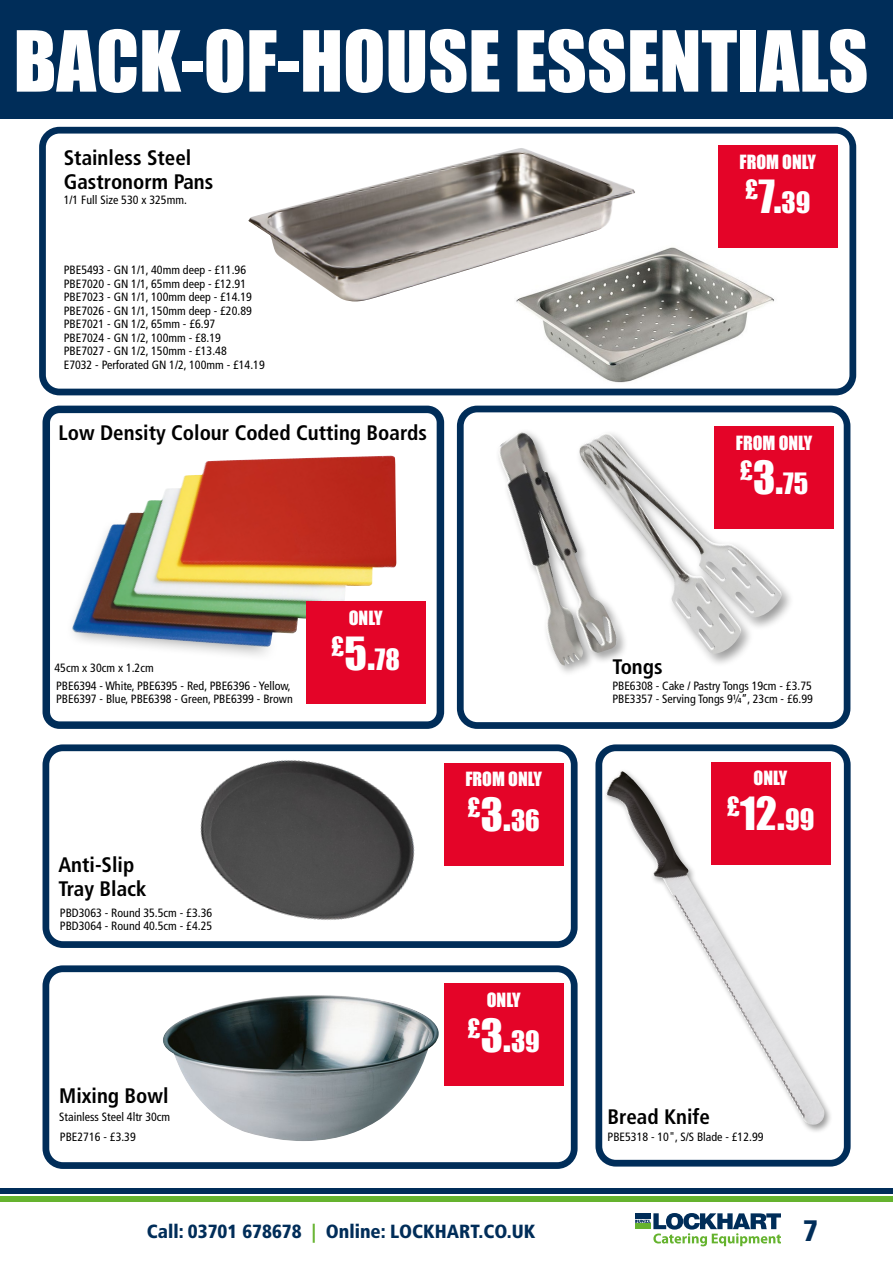
<style>
.page{position:relative;width:893px;height:1263px;background:#fff}
.page>*{position:absolute;margin:0;border:0;box-sizing:border-box;transform-origin:0 0}
.t1{font:77.7px "Impact";color:#fff}
.t2{font:42px "Impact";color:#fff}
.t3{font:900 condensed 29.55px "Frutiger";color:#002d59}
.t4{font:700 condensed 21px/24px "Frutiger";color:#000}
.t5{font:900 condensed 19.05px "Frutiger";color:#002d59}
.t6{font:18px "Impact";color:#fff}
.t7{font:condensed 12px/13.5px "Frutiger";color:#000}
.s1{font-size:27px}
.s2{color:#65b32e}
</style>
<div class="page">
<div style="left:0;top:1188px;width:893px;height:6px;background:#002d59"></div>
<div style="left:0;top:0;width:893px;height:119px;background:#002d59"></div>
<div style="left:0;top:1196px;width:893px;height:6px;background:#65b32e"></div>
<svg style="left:635px;top:1213px;width:145px;height:33px"></svg>
<div style="left:635px;top:1223px;width:15px;height:6px;background:#65b32e"></div>
<div style="left:635px;top:1213px;width:15px;height:6px;background:#002d59"></div>
<div style="left:39px;top:127px;width:817px;height:268px;border:7px solid #002d59;border-radius:17px"></div>
<img style="left:517px;top:247px;width:258px;height:136px">
<div style="left:595px;top:744px;width:256px;height:422px;border:7px solid #002d59;border-radius:17px"></div>
<img style="left:248px;top:148px;width:388px;height:154px">
<div style="left:718px;top:146px;width:119px;height:102px;background:#e40428"></div>
<div style="left:43px;top:406px;width:401px;height:323px;border:8px solid #002d59;border-radius:13px"></div>
<div style="left:65px;top:517px;width:215px;height:144px;background:#000;opacity:.4"></div>
<img style="left:72px;top:456px;width:324px;height:191px">
<div style="left:457px;top:406px;width:393px;height:323px;border:7px solid #002d59;border-radius:17px"></div>
<div style="left:715px;top:427px;width:119px;height:102px;background:#e40428"></div>
<div style="left:575px;top:429px;width:220px;height:238px;background:#000;opacity:.4"></div>
<img style="left:628px;top:433px;width:155px;height:221px">
<div style="left:494px;top:428px;width:134px;height:249px;background:#000;opacity:.4"></div>
<img style="left:498px;top:432px;width:25px;height:105px">
<div style="left:43px;top:744px;width:535px;height:204px;border:7px solid #002d59;border-radius:17px"></div>
<div style="left:43px;top:965px;width:535px;height:204px;border:7px solid #002d59;border-radius:17px"></div>
<div style="left:711px;top:762px;width:119px;height:102px;background:#e40428"></div>
<div style="left:603px;top:768px;width:231px;height:366px;background:#000;opacity:.4"></div>
<img style="left:605px;top:771px;width:167px;height:293px">
<div style="left:444px;top:984px;width:119px;height:102px;background:#e40428"></div>
<img style="left:163px;top:995px;width:276px;height:146px">
<div style="left:444px;top:763px;width:119px;height:102px;background:#e40428"></div>
<img style="left:176px;top:744px;width:263px;height:204px">
<div style="left:306px;top:602px;width:119px;height:102px;background:#e40428"></div>
<h1 class="t1" style="left:14px;top:1px;width:856px">BACK-OF-HOUSE ESSENTIALS</h1>
<h3 class="t4" style="left:64px;top:145px;width:151px">Stainless Steel<br>Gastronorm Pans</h3>
<h3 class="t6" style="left:739px;top:148px;width:78px">FROM ONLY</h3>
<h2 class="t2" style="left:745px;top:164px;width:67px"><sup>£</sup>7.<span class="s1">39</span></h2>
<p class="t7" style="left:64px;top:193px;width:125px">1/1 Full Size 530 x 325mm.</p>
<p class="t7" style="left:64px;top:264px;width:202px">PBE5493 - GN 1/1, 40mm deep - £11.96<br>PBE7020 - GN 1/1, 65mm deep - £12.91<br>PBE7023 - GN 1/1, 100mm deep - £14.19<br>PBE7026 - GN 1/1, 150mm deep - £20.89<br>PBE7021 - GN 1/2, 65mm - £6.97<br>PBE7024 - GN 1/2, 100mm - £8.19<br>PBE7027 - GN 1/2, 150mm - £13.48<br>E7032 - Perforated GN 1/2, 100mm - £14.19</p>
<h3 class="t4" style="left:58px;top:420px;width:370px">Low Density Colour Coded Cutting Boards</h3>
<p class="t7" style="left:55px;top:661px;width:101px">45cm x 30cm x 1.2cm</p>
<p class="t7" style="left:56px;top:679px;width:238px">PBE6394 - White, PBE6395 - Red, PBE6396 - Yellow,<br>PBE6397 - Blue, PBE6398 - Green, PBE6399 - Brown</p>
<h3 class="t6" style="left:349px;top:604px;width:35px">ONLY</h3>
<h2 class="t2" style="left:331px;top:620px;width:70px"><sup>£</sup>5.<span class="s1">78</span></h2>
<h3 class="t4" style="left:58px;top:853px;width:90px">Anti-Slip<br>Tray Black</h3>
<p class="t7" style="left:60px;top:906px;width:154px">PBD3063 - Round 35.5cm - £3.36<br>PBD3064 - Round 40.5cm - £4.25</p>
<h3 class="t4" style="left:59px;top:1084px;width:111px">Mixing Bowl</h3>
<p class="t7" style="left:59px;top:1110px;width:112px">Stainless Steel 4ltr 30cm</p>
<h3 class="t6" style="left:465px;top:765px;width:78px">FROM ONLY</h3>
<h2 class="t2" style="left:467px;top:781px;width:74px"><sup>£</sup>3.<span class="s1">36</span></h2>
<h3 class="t6" style="left:487px;top:985px;width:35px">ONLY</h3>
<h2 class="t2" style="left:467px;top:1002px;width:74px"><sup>£</sup>3.<span class="s1">39</span></h2>
<h3 class="t4" style="left:612px;top:654px;width:52px">Tongs</h3>
<h3 class="t6" style="left:736px;top:428px;width:78px">FROM ONLY</h3>
<h2 class="t2" style="left:740px;top:445px;width:70px"><sup>£</sup>3.<span class="s1">75</span></h2>
<p class="t7" style="left:612px;top:679px;width:202px">PBE6308 - Cake / Pastry Tongs 19cm - £3.75<br>PBE3357 - Serving Tongs 9¼”, 23cm - £6.99</p>
<h3 class="t6" style="left:754px;top:764px;width:35px">ONLY</h3>
<h2 class="t2" style="left:727px;top:781px;width:89px"><sup>£</sup>12.<span class="s1">99</span></h2>
<h3 class="t4" style="left:608px;top:1105px;width:104px">Bread Knife</h3>
<p class="t7" style="left:60px;top:1130px;width:77px">PBE2716 - £3.39</p>
<p class="t7" style="left:608px;top:1130px;width:157px">PBE5318 - 10", S/S Blade - £12.99</p>
<h3 class="t5" style="left:147px;top:1220px;width:390px">Call: 03701 678678 <span class="s2">|</span> Online: LOCKHART.CO.UK</h3>
<h3 class="t3" style="left:803px;top:1213px;width:17px">7</h3>
</div>
